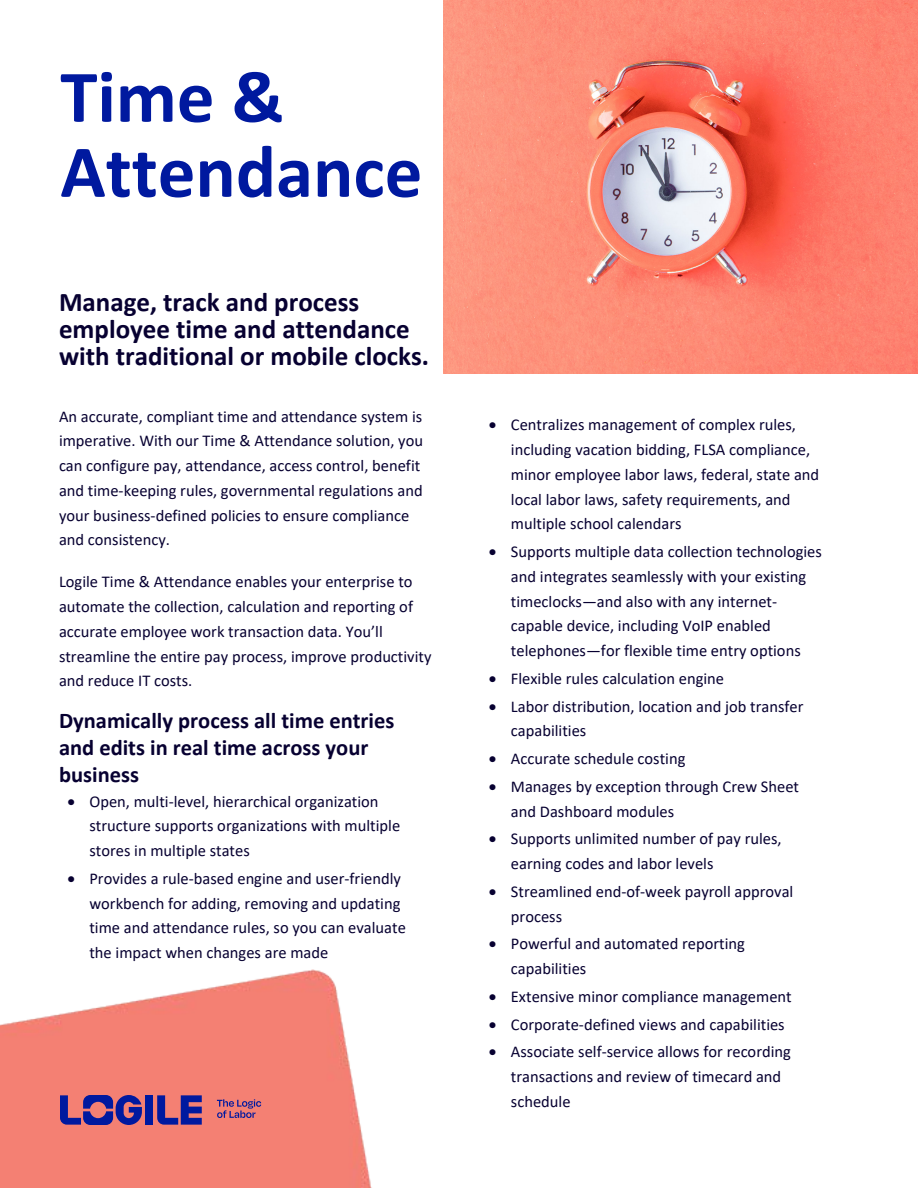
<style>
.page{position:relative;width:918px;height:1188px;background:#fff}
.page>*{position:absolute;margin:0;border:0;box-sizing:border-box;transform-origin:0 0}
.t1{font:700 75px/75px "Calibri";color:#00199f}
.t2{font:700 27px/27px "Calibri";color:#070031}
.t3{font:700 22.5px/27px "Calibri";color:#070031}
.t4{font:16.5px/24.8px "Calibri";color:#070031}
</style>
<div class="page">
<img style="left:0;top:969px;width:372px;height:219px">
<img style="left:444px;top:0;width:474px;height:374px">
<svg style="left:217px;top:1099px;width:44px;height:19px"></svg>
<div style="left:145px;top:1095px;width:8px;height:30px;background:#00199f"></div>
<svg style="left:157px;top:1095px;width:45px;height:30px"></svg>
<svg style="left:60px;top:1095px;width:82px;height:30px"></svg>
<h1 class="t1" style="left:60px;top:58px;width:364px">Time &amp;<br>Attendance</h1>
<h2 class="t2" style="left:59px;top:288px;width:372px">Manage, track and process employee time and attendance with traditional or mobile clocks.</h2>
<p class="t4" style="left:59px;top:403px;width:366px">An accurate, compliant time and attendance system is imperative. With our Time &amp; Attendance solution, you can configure pay, attendance, access control, benefit and time-keeping rules, governmental regulations and your business-defined policies to ensure compliance and consistency.</p>
<p class="t4" style="left:59px;top:569px;width:374px">Logile Time &amp; Attendance enables your enterprise to automate the collection, calculation and reporting of accurate employee work transaction data. You’ll streamline the entire pay process, improve productivity and reduce IT costs.</p>
<h3 class="t3" style="left:59px;top:707px;width:337px">Dynamically process all time entries and edits in real time across your business</h3>
<p class="t4" style="left:89px;top:788px;width:312px;text-indent:-22px">• Open, multi-level, hierarchical organization structure supports organizations with multiple stores in multiple states</p>
<p class="t4" style="left:89px;top:866px;width:318px;text-indent:-22px">• Provides a rule-based engine and user-friendly workbench for adding, removing and updating time and attendance rules, so you can evaluate the impact when changes are made</p>
<p class="t4" style="left:511px;top:412px;width:310px;text-indent:-22px">• Centralizes management of complex rules, including vacation bidding, FLSA compliance, minor employee labor laws, federal, state and local labor laws, safety requirements, and multiple school calendars</p>
<p class="t4" style="left:511px;top:539px;width:313px;text-indent:-22px">• Supports multiple data collection technologies and integrates seamlessly with your existing timeclocks—and also with any internet&shy;capable device, including VoIP enabled telephones—for flexible time entry options</p>
<p class="t4" style="left:489px;top:666px;width:237px">• Flexible rules calculation engine</p>
<p class="t4" style="left:511px;top:693px;width:294px;text-indent:-22px">• Labor distribution, location and job transfer capabilities</p>
<p class="t4" style="left:489px;top:746px;width:198px">• Accurate schedule costing</p>
<p class="t4" style="left:511px;top:774px;width:290px;text-indent:-22px">• Manages by exception through Crew Sheet and Dashboard modules</p>
<p class="t4" style="left:511px;top:826px;width:272px;text-indent:-22px">• Supports unlimited number of pay rules, earning codes and labor levels</p>
<p class="t4" style="left:511px;top:879px;width:284px;text-indent:-22px">• Streamlined end-of-week payroll approval process</p>
<p class="t4" style="left:511px;top:931px;width:236px;text-indent:-22px">• Powerful and automated reporting capabilities</p>
<p class="t4" style="left:489px;top:984px;width:304px">• Extensive minor compliance management</p>
<p class="t4" style="left:489px;top:1011px;width:297px">• Corporate-defined views and capabilities</p>
<p class="t4" style="left:511px;top:1039px;width:282px;text-indent:-22px">• Associate self-service allows for recording transactions and review of timecard and schedule</p>
</div>
